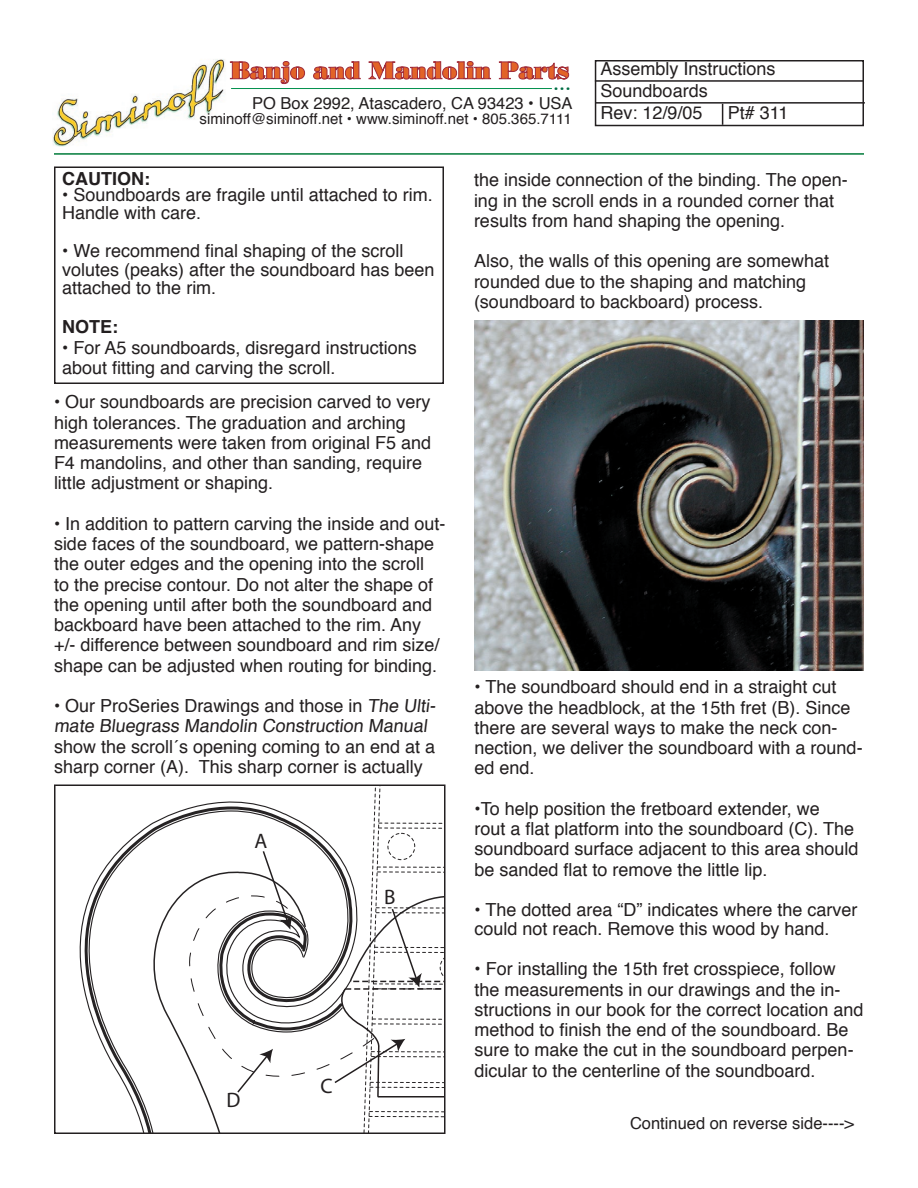
<style>
.page{position:relative;width:918px;height:1188px;background:#fff}
.page>*{position:absolute;margin:0;border:0;box-sizing:border-box;transform-origin:0 0}
.t1{font:24px "Palatino";color:#016e45}
.t2{font:18px/20.2px "Helvetica";color:#231f20}
.t3{font:700 18px "Helvetica";color:#231f20}
.t4{font:16.5px "Helvetica";color:#231f20}
.t5{font:15px "Helvetica";color:#231f20}
</style>
<div class="page">
<img style="left:52px;top:59px;width:178px;height:88px">
<hr style="left:231px;top:88px;width:321px;height:1px;background:#03914e">
<div style="left:595px;top:60px;width:269px;height:66px;border:2px solid #231f20"></div>
<svg style="left:230px;top:61px;width:340px;height:23px"></svg>
<hr style="left:595px;top:80px;width:269px;height:2px;background:#231f20">
<hr style="left:596px;top:102px;width:269px;height:2px;background:#231f20">
<hr style="left:54px;top:153px;width:810px;height:2px;background:#007b3a">
<svg style="left:722px;top:104px;width:1px;height:21px"></svg>
<div style="left:54px;top:166px;width:390px;height:218px;border:2px solid #231f20"></div>
<svg style="left:79px;top:805px;width:129px;height:326px"></svg>
<svg style="left:187px;top:882px;width:21px;height:240px"></svg>
<div style="left:54px;top:784px;width:392px;height:350px;border:2px solid #231f20"></div>
<img style="left:474px;top:320px;width:390px;height:350px">
<svg style="left:208px;top:785px;width:237px;height:348px"></svg>
<h1 class="t1" style="left:553px;top:62px;width:19px">...</h1>
<p class="t4" style="left:252px;top:89px;width:322px">PO Box 2992, Atascadero, CA 93423 • USA</p>
<p class="t5" style="left:200px;top:106px;width:374px">siminoff@siminoff.net • www.siminoff.net • 805.365.7111</p>
<p class="t2" style="left:601px;top:58px;width:177px;line-height:21.6px">Assembly Instructions<br>Soundboards<br>Rev: 12/9/05</p>
<p class="t2" style="left:728px;top:102px;width:62px">Pt# 311</p>
<p class="t3" style="left:62px;top:162px;width:89px">CAUTION:</p>
<p class="t2" style="left:62px;top:184px;width:372px;line-height:18.8px">• Soundboards are fragile until attached to rim.<br>Handle with care.</p>
<p class="t2" style="left:62px;top:241px;width:374px;line-height:18.8px">• We recommend final shaping of the scroll volutes (peaks) after the soundboard has been attached to the rim.</p>
<p class="t3" style="left:62px;top:311px;width:57px">NOTE:</p>
<p class="t2" style="left:62px;top:337px;width:356px">• For A5 soundboards, disregard instructions about fitting and carving the scroll.</p>
<p class="t2" style="left:54px;top:391px;width:379px">• Our soundboards are precision carved to very high tolerances. The graduation and arching measurements were taken from original F5 and F4 mandolins, and other than sanding, require little adjustment or shaping.</p>
<p class="t2" style="left:54px;top:513px;width:393px">• In addition to pattern carving the inside and out&shy;side faces of the soundboard, we pattern-shape the outer edges and the opening into the scroll<br>to the precise contour. Do not alter the shape of the opening until after both the soundboard and backboard have been attached to the rim. Any +/- difference between soundboard and rim size/ shape can be adjusted when routing for binding.</p>
<p class="t2" style="left:54px;top:695px;width:387px">• Our ProSeries Drawings and those in The Ulti&shy;mate Bluegrass Mandolin Construction Manual show the scroll´s opening coming to an end at a sharp corner (A). This sharp corner is actually</p>
<p class="t2" style="left:474px;top:169px;width:375px">the inside connection of the binding. The open&shy;ing in the scroll ends in a rounded corner that results from hand shaping the opening.</p>
<p class="t2" style="left:474px;top:250px;width:357px">Also, the walls of this opening are somewhat rounded due to the shaping and matching (soundboard to backboard) process.</p>
<p class="t2" style="left:474px;top:676px;width:390px">• The soundboard should end in a straight cut above the headblock, at the 15th fret (B). Since there are several ways to make the neck con&shy;nection, we deliver the soundboard with a round&shy;ed end.</p>
<p class="t2" style="left:474px;top:798px;width:386px">•To help position the fretboard extender, we<br>rout a flat platform into the soundboard (C). The soundboard surface adjacent to this area should be sanded flat to remove the little lip.</p>
<p class="t2" style="left:474px;top:900px;width:385px;line-height:18.8px">• The dotted area “D” indicates where the carver could not reach. Remove this wood by hand.</p>
<p class="t2" style="left:474px;top:958px;width:391px">• For installing the 15th fret crosspiece, follow the measurements in our drawings and the in&shy;structions in our book for the correct location and method to finish the end of the soundboard. Be sure to make the cut in the soundboard perpen&shy;dicular to the centerline of the soundboard.</p>
<p class="t4" style="left:630px;top:1109px;width:226px">Continued on reverse side----&gt;</p>
</div>
